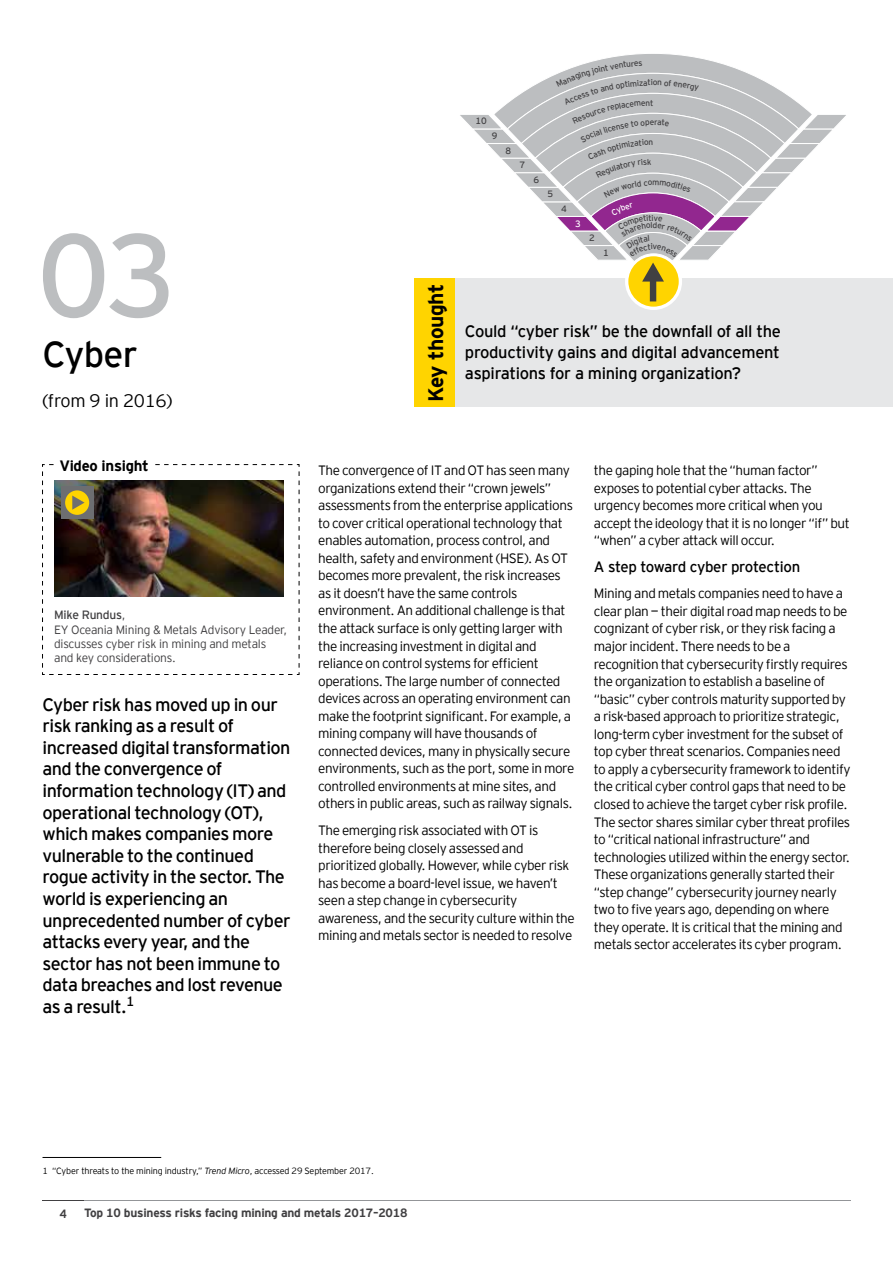
<style>
.page{position:relative;width:893px;height:1263px;background:#fff}
.page>*{position:absolute;margin:0;border:0;box-sizing:border-box;transform-origin:0 0}
.t1{font:117.6px "EY Interstate";color:#bcbec0}
.t2{font:36px "EY Interstate";letter-spacing:-.02em;color:#000}
.t3{font:700 21px "EY Interstate";letter-spacing:-.02em;color:#000}
.t4{font:18px/21.6px "EY Interstate";letter-spacing:-.03em;color:#000}
.t5{font:300 18px "EY Interstate";letter-spacing:-.02em;color:#000}
.t6{font:16.5px/21px "EY Interstate";letter-spacing:-.02em;color:#000;text-align:justify}
.t7{font:15px "EY Interstate";letter-spacing:-.02em;color:#000}
.t8{font:700 15px "EY Interstate";letter-spacing:-.02em;color:#000}
.t9{font:300 13.5px/17.5px "EY Interstate";letter-spacing:-.03em;color:#000}
.t10{font:300 12px/14.4px "EY Interstate";letter-spacing:-.02em;color:#414042}
.t11{font:700 12px "EY Interstate";letter-spacing:-.02em;color:#414042}
.t12{font:9.15px "EY Interstate";color:#414042}
.t13{font:9.15px "EY Interstate";color:#fff}
.t14{font:300 9px "EY Interstate";letter-spacing:-.02em;color:#000}
.t15{font:8.25px "EY Interstate";color:#414042}
.s1{font-weight:400}
.s2{font-style:italic}
</style>
<div class="page">
<hr style="left:84px;top:1200px;width:766px;height:1px;background:#939598">
<hr style="left:43px;top:1200px;width:41px;height:1px;background:#414042">
<hr style="left:43px;top:1157px;width:118px;height:1px;background:#000">
<div style="left:414px;top:279px;width:42px;height:128px;background:#ffd400"></div>
<div style="left:456px;top:279px;width:437px;height:128px;background:#e6e7e8"></div>
<div style="left:625px;top:253px;width:57px;height:57px;background:#fff;border-radius:50%"></div>
<svg style="left:628px;top:256px;width:51px;height:51px"></svg>
<svg style="left:42px;top:464px;width:258px;height:211px"></svg>
<div style="left:55px;top:454px;width:98px;height:21px;background:#fff"></div>
<img style="left:54px;top:480px;width:230px;height:117px">
<div style="left:61px;top:486px;width:33px;height:33px;background:#6d6e71"></div>
<div style="left:65px;top:490px;width:24px;height:25px;background:#ffd400;border-radius:50%"></div>
<svg style="left:72px;top:495px;width:13px;height:15px"></svg>
<svg style="left:458px;top:54px;width:390px;height:247px"></svg>
<h1 class="t1" style="left:37px;top:192px;width:142px">03</h1>
<h2 class="t2" style="left:43px;top:328px;width:97px">Cyber</h2>
<h3 class="t5" style="left:43px;top:388px;width:132px">(from 9 in 2016)</h3>
<p class="t8" style="left:60px;top:455px;width:91px">Video insight</p>
<p class="t10" style="left:54px;top:607px;width:235px"><span class="s1">Mike Rundus</span>,<br>EY Oceania Mining &amp; Metals Advisory Leader, discusses cyber risk in mining and metals and key considerations.</p>
<p class="t4" style="left:43px;top:692px;width:250px">Cyber risk has moved up in our risk ranking as a result of increased digital transformation and the convergence of information technology (IT) and operational technology (OT), which makes companies more vulnerable to the continued rogue activity in the sector. The world is experiencing an unprecedented number of cyber attacks every year, and the sector has not been immune to data breaches and lost revenue as a result.<sup>1</sup></p>
<h3 class="t3" style="left:421px;top:402px;width:120px;rotate:-90deg">Key thought</h3>
<p class="t12" style="left:476px;top:115px;width:13px">10</p>
<p class="t12" style="left:492px;top:129px;width:7px">9</p>
<p class="t12" style="left:506px;top:144px;width:7px">8</p>
<p class="t12" style="left:520px;top:158px;width:7px">7</p>
<p class="t12" style="left:533px;top:173px;width:7px">6</p>
<p class="t12" style="left:547px;top:188px;width:7px">5</p>
<p class="t12" style="left:561px;top:202px;width:7px">4</p>
<p class="t13" style="left:575px;top:217px;width:7px">3</p>
<p class="t12" style="left:589px;top:231px;width:7px">2</p>
<p class="t12" style="left:603px;top:246px;width:7px">1</p>
<p class="t15" style="left:651px;top:77px;width:4px">i</p>
<p class="t15" style="left:650px;top:97px;width:5px">t</p>
<p class="t6" style="left:465px;top:320px;width:317px">Could “cyber risk” be the downfall of all the productivity gains and digital advancement aspirations for a mining organization?</p>
<p class="t9" style="left:318px;top:461px;width:258px">The convergence of IT and OT has seen many organizations extend their “crown jewels” assessments from the enterprise applications to cover critical operational technology that enables automation, process control, and health, safety and environment (HSE). As OT becomes more prevalent, the risk increases as it doesn’t have the same controls environment. An additional challenge is that the attack surface is only getting larger with the increasing investment in digital and reliance on control systems for efficient operations. The large number of connected devices across an operating environment can make the footprint significant. For example, a mining company will have thousands of connected devices, many in physically secure environments, such as the port, some in more controlled environments at mine sites, and others in public areas, such as railway signals.</p>
<p class="t9" style="left:318px;top:821px;width:258px">The emerging risk associated with OT is therefore being closely assessed and prioritized globally. However, while cyber risk has become a board-level issue, we haven’t seen a step change in cybersecurity awareness, and the security culture within the mining and metals sector is needed to resolve</p>
<p class="t9" style="left:594px;top:461px;width:257px">the gaping hole that the “human factor” exposes to potential cyber attacks. The urgency becomes more critical when you accept the ideology that it is no longer “if” but “when” a cyber attack will occur.</p>
<p class="t7" style="left:594px;top:556px;width:208px">A step toward cyber protection</p>
<p class="t9" style="left:594px;top:584px;width:258px">Mining and metals companies need to have a clear plan — their digital road map needs to be cognizant of cyber risk, or they risk facing a major incident. There needs to be a recognition that cybersecurity firstly requires the organization to establish a baseline of “basic” cyber controls maturity supported by a risk-based approach to prioritize strategic, long-term cyber investment for the subset of top cyber threat scenarios. Companies need to apply a cybersecurity framework to identify the critical cyber control gaps that need to be closed to achieve the target cyber risk profile.<br>The sector shares similar cyber threat profiles to “critical national infrastructure” and technologies utilized within the energy sector.<br>These organizations generally started their “step change” cybersecurity journey nearly two to five years ago, depending on where they operate. It is critical that the mining and metals sector accelerates its cyber program.</p>
<p class="t14" style="left:43px;top:1164px;width:333px">1 “Cyber threats to the mining industry,” <span class="s2">Trend Micro</span>, accessed 29 September 2017.</p>
<p class="t11" style="left:60px;top:1205px;width:9px">4</p>
<p class="t11" style="left:84px;top:1204px;width:325px">Top 10 business risks facing mining and metals 2017–2018</p>
</div>
